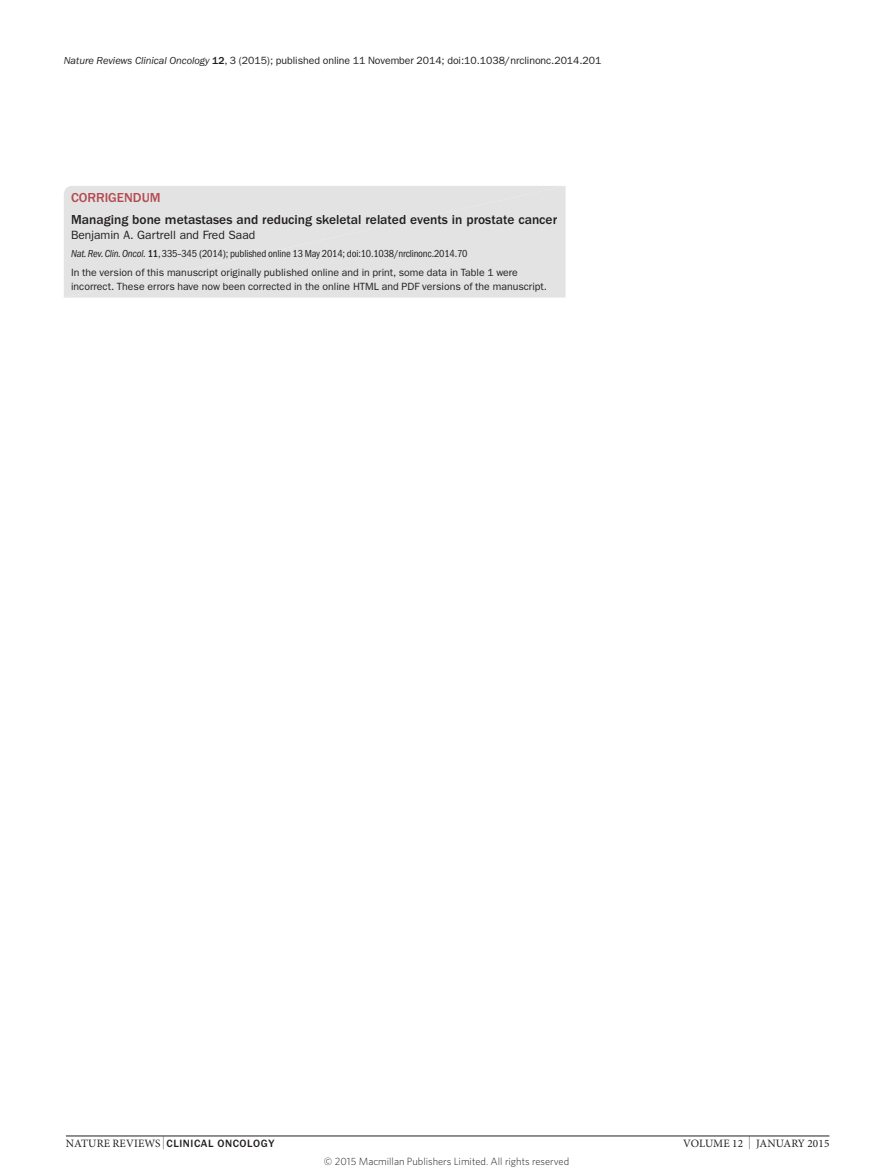
<style>
.page{position:relative;width:893px;height:1174px;background:#fff}
.page>*{position:absolute;margin:0;border:0;box-sizing:border-box;transform-origin:0 0}
.Erratum_title{font:500 13.5px "ITC Franklin Gothic Std";color:#231f20}
.Strapline{font:500 13.5px "ITC Franklin Gothic Std";letter-spacing:-.005em;color:#b44a50}
.Erratum_authors{font:12px "ITC Franklin Gothic Std";color:#231f20}
.t1{font:11.25px "Minion Pro";letter-spacing:.01em;color:#231f20}
.t2{font:500 10.95px "ITC Franklin Gothic Std";letter-spacing:.05em;color:#231f20}
.Erratum_text{font:10.5px/14.2px "ITC Franklin Gothic Std";color:#231f20}
.Citation_line{font:10.5px "ITC Franklin Gothic Std";letter-spacing:-.005em;color:#231f20}
.Erratum_reference{font:condensed 10.5px "ITC Franklin Gothic Std";letter-spacing:-.02em;color:#231f20}
.t3{font:300 10.5px "Whitney";color:#231f20}
.s1{font-style:italic}
.s2{font-weight:500}
.s3{font-family:"Minion Pro";font-weight:400;font-size:11.25px}
.s4{font-family:"Minion Pro";font-weight:400;font-size:12.9px}
.s5{font-size:12.9px}
</style>
<div class="page">
<hr style="left:66px;top:1135px;width:763px;height:1px;background:#231f20">
<div style="left:64px;top:186px;width:502px;height:112px;background:#e3e3e4"></div>
<p class="Citation_line" style="left:64px;top:54px;width:539px"><span class="s1">Nature Reviews Clinical Oncology</span> <span class="s2">12</span>, 3 (2015); published online 11 November 2014; doi:10.1038/nrclinonc.2014.201</p>
<p class="Strapline" style="left:71px;top:190px;width:91px">CORRIGENDUM</p>
<p class="Erratum_title" style="left:71px;top:212px;width:488px">Managing bone metastases and reducing skeletal related events in prostate cancer</p>
<p class="Erratum_authors" style="left:71px;top:228px;width:186px">Benjamin A. Gartrell and Fred Saad</p>
<p class="Erratum_reference" style="left:71px;top:248px;width:398px"><span class="s1">Nat. Rev. Clin. Oncol.</span> <span class="s2">11</span>, 335–345 (2014); published online 13 May 2014; doi:10.1038/nrclinonc.2014.70</p>
<p class="Erratum_text" style="left:71px;top:265px;width:478px">In the version of this manuscript originally published online and in print, some data in Table 1 were incorrect. These errors have now been corrected in the online HTML and PDF versions of the manuscript.</p>
<p class="t2" style="left:66px;top:1137px;width:210px"><span class="s3">NATURE REVIEWS</span> <span class="s4">|</span> CLINICAL ONCOLOGY</p>
<p class="t1" style="left:683px;top:1135px;width:148px">VOLUME 12 <span class="s5">|</span> JANUARY 2015</p>
<p class="t3" style="left:324px;top:1154px;width:247px">© 2015 Macmillan Publishers Limited. All rights reserved</p>
</div>
